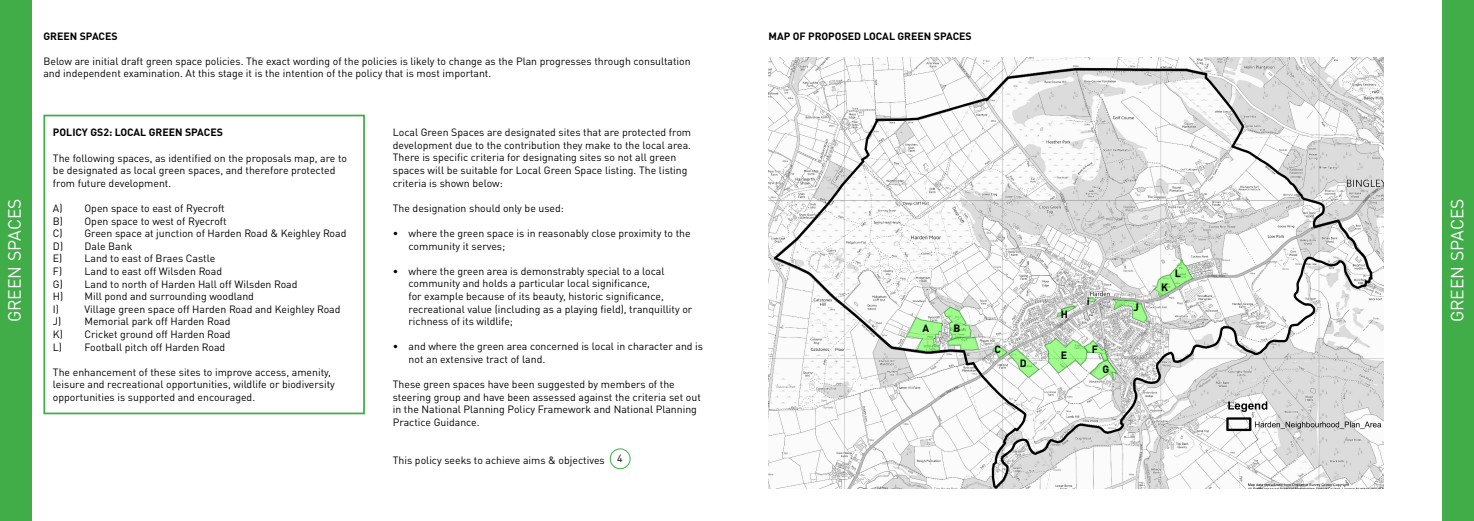
<style>
.page{position:relative;width:1474px;height:521px;background:#fff}
.page>*{position:absolute;margin:0;border:0;box-sizing:border-box;transform-origin:0 0}
.t1{font:17.5px "DINOT";color:#fff}
.t2{font:10.5px/12.6px "DINOT";color:#000}
.t3{font:700 10.5px "DINOT";color:#000}
</style>
<div class="page">
<div style="left:0;top:0;width:32px;height:521px;background:#41ad49"></div>
<div style="left:43px;top:115px;width:322px;height:299px;border:2px solid #41ad49"></div>
<div style="left:610px;top:448px;width:20px;height:21px;border:1px solid #41ad49;border-radius:50%"></div>
<div style="left:1442px;top:0;width:31px;height:521px;background:#41ad49"></div>
<svg style="left:768px;top:58px;width:615px;height:430px"></svg>
<svg style="left:1153px;top:260px;width:40px;height:37px"></svg>
<svg style="left:1112px;top:299px;width:35px;height:24px"></svg>
<svg style="left:1088px;top:298px;width:8px;height:4px"></svg>
<svg style="left:1057px;top:306px;width:18px;height:11px"></svg>
<svg style="left:906px;top:307px;width:73px;height:44px"></svg>
<svg style="left:992px;top:338px;width:124px;height:42px"></svg>
<h1 class="t1" style="left:4px;top:322px;width:125px;rotate:-90deg">GREEN SPACES</h1>
<p class="t3" style="left:43px;top:29px;width:76px">GREEN SPACES</p>
<p class="t2" style="left:43px;top:54px;width:649px">Below are initial draft green space policies. The exact wording of the policies is likely to change as the Plan progresses through consultation and independent examination. At this stage it is the intention of the policy that is most important.</p>
<p class="t3" style="left:53px;top:126px;width:171px">POLICY GS2: LOCAL GREEN SPACES</p>
<p class="t2" style="left:53px;top:151px;width:295px">The following spaces, as identified on the proposals map, are to be designated as local green spaces, and therefore protected from future development.</p>
<p class="t2" style="left:53px;top:202px;width:295px">A) Open space to east of Ryecroft<br>B) Open space to west of Ryecroft<br>C) Green space at junction of Harden Road &amp; Keighley Road<br>D) Dale Bank<br>E) Land to east of Braes Castle<br>F) Land to east off Wilsden Road<br>G) Land to north of Harden Hall off Wilsden Road<br>H) Mill pond and surrounding woodland<br>I)</p>
<p class="t2" style="left:53px;top:302px;width:289px;text-indent:32px">Village green space off Harden Road and Keighley Road J) Memorial park off Harden Road<br>K) Cricket ground off Harden Road<br>L) Football pitch off Harden Road</p>
<p class="t2" style="left:53px;top:365px;width:283px">The enhancement of these sites to improve access, amenity, leisure and recreational opportunities, wildlife or biodiversity opportunities is supported and encouraged.</p>
<p class="t2" style="left:393px;top:126px;width:300px">Local Green Spaces are designated sites that are protected from development due to the contribution they make to the local area.<br>There is specific criteria for designating sites so not all green spaces will be suitable for Local Green Space listing. The listing criteria is shown below:</p>
<p class="t2" style="left:393px;top:201px;width:173px">The designation should only be used:</p>
<p class="t2" style="left:408px;top:227px;width:283px;text-indent:-16px">• where the green space is in reasonably close proximity to the community it serves;</p>
<p class="t2" style="left:408px;top:264px;width:285px;text-indent:-16px">• where the green area is demonstrably special to a local community and holds a particular local significance,<br>for example because of its beauty, historic significance, recreational value (including as a playing field), tranquillity or richness of its wildlife;</p>
<p class="t2" style="left:408px;top:340px;width:296px;text-indent:-16px">• and where the green area concerned is local in character and is not an extensive tract of land.</p>
<p class="t2" style="left:393px;top:378px;width:309px">These green spaces have been suggested by members of the steering group and have been assessed against the criteria set out in the National Planning Policy Framework and National Planning Practice Guidance.</p>
<p class="t2" style="left:393px;top:453px;width:231px">This policy seeks to achieve aims &amp; objectives 4</p>
<p class="t3" style="left:768px;top:29px;width:205px">MAP OF PROPOSED LOCAL GREEN SPACES</p>
<p class="t3" style="left:922px;top:321px;width:8px">A</p>
<p class="t3" style="left:953px;top:321px;width:8px">B</p>
<p class="t3" style="left:994px;top:342px;width:8px">C</p>
<p class="t3" style="left:1019px;top:356px;width:8px">D</p>
<p class="t3" style="left:1060px;top:308px;width:9px">H</p>
<p class="t3" style="left:1060px;top:349px;width:8px">E</p>
<p class="t3" style="left:1086px;top:294px;width:4px">i</p>
<p class="t3" style="left:1091px;top:342px;width:8px">F</p>
<p class="t3" style="left:1102px;top:362px;width:8px">G</p>
<p class="t3" style="left:1133px;top:300px;width:7px">J</p>
<p class="t3" style="left:1174px;top:267px;width:8px">L</p>
<p class="t3" style="left:1161px;top:280px;width:8px">K</p>
<h1 class="t1" style="left:1445px;top:322px;width:125px;rotate:-90deg">GREEN SPACES</h1>
</div>
